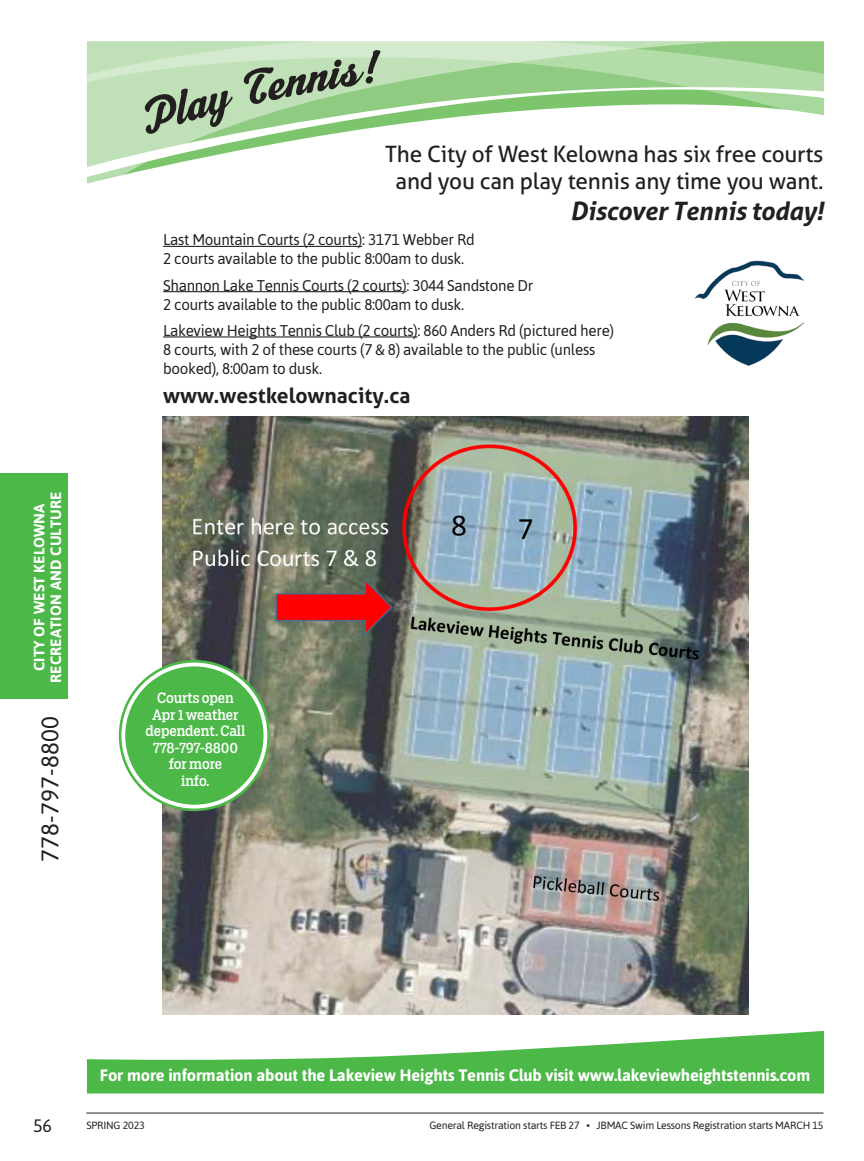
<style>
.page{position:relative;width:864px;height:1161px;background:#fff}
.page>*{position:absolute;margin:0;border:0;box-sizing:border-box;transform-origin:0 0}
.t1{font:italic 700 25.35px "Aller";letter-spacing:-.01em;color:#231f20}
.t2{font:24px "Asap";letter-spacing:.01em;color:#231f20}
.t3{font:22.5px "Aller";letter-spacing:-.01em;color:#231f20}
.t4{font:700 21.15px "Aller";color:#231f20}
.t5{font:18px "Asap";color:#231f20}
.t6{font:700 16.5px "Asap";letter-spacing:-.01em;color:#fff}
.t7{font:15.45px/18.9px "Asap";letter-spacing:-.02em;color:#231f20}
.t8{font:700 15px "Asap";letter-spacing:.01em;color:#fff}
.WK_Program_Name{font:14.1px "Salvo Serif Cond";letter-spacing:-.01em;color:#fff;scale:1.05 1}
.t9{font:10.5px "Asap";letter-spacing:-.02em;color:#231f20}
.s1{font-family:"Myriad"}
</style>
<div class="page">
<hr style="left:86px;top:1113px;width:737px;height:1px;background:#231f20">
<div style="left:0;top:474px;width:68px;height:225px;background:#4cb848"></div>
<svg style="left:87px;top:1031px;width:737px;height:63px;fill:#4cb848"></svg>
<svg style="left:87px;top:122px;width:327px;height:62px"></svg>
<svg style="left:87px;top:41px;width:737px;height:81px;background:#b6ddac"></svg>
<hr style="left:163px;top:246px;width:199px;height:1px;background:#231f20">
<hr style="left:163px;top:291px;width:244px;height:1px;background:#231f20">
<hr style="left:163px;top:336px;width:255px;height:2px;background:#231f20">
<img style="left:163px;top:417px;width:585px;height:597px">
<img style="left:694px;top:260px;width:109px;height:105px">
<div style="left:119px;top:660px;width:151px;height:151px;background:#4cb848;border-radius:50%"></div>
<div style="left:121px;top:663px;width:146px;height:146px;border:4px solid #fff;border-radius:50%"></div>
<svg style="left:136px;top:50px;width:248px;height:85px;background:#bcdfb2"></svg>
<p class="t3" style="left:385px;top:140px;width:440px">The City of West Kelowna has six free courts</p>
<p class="t3" style="left:396px;top:167px;width:429px">and you can play tennis any time you want.</p>
<p class="t1" style="left:570px;top:195px;width:255px">Discover Tennis today!</p>
<p class="t8" style="left:30px;top:671px;width:169px;rotate:-90deg">CITY OF WEST KELOWNA</p>
<p class="t8" style="left:47px;top:683px;width:193px;rotate:-90deg">RECREATION AND CULTURE</p>
<p class="t2" style="left:36px;top:862px;width:148px;rotate:-90deg">778-797-8800</p>
<p class="t7" style="left:163px;top:230px;width:313px">Last Mountain Courts (2 courts): 3171 Webber Rd</p>
<p class="t7" style="left:163px;top:249px;width:302px">2 courts available to the public 8:00am to dusk.</p>
<p class="t7" style="left:163px;top:276px;width:372px">Shannon Lake Tennis Courts (2 courts): 3044 Sandstone Dr</p>
<p class="t7" style="left:163px;top:295px;width:302px">2 courts available to the public 8:00am to dusk.</p>
<p class="t7" style="left:163px;top:321px;width:453px">Lakeview Heights Tennis Club (2 courts): 860 Anders Rd (pictured here)</p>
<p class="t7" style="left:163px;top:340px;width:434px">8 courts, with 2 of these courts (7 <span class="s1">&amp;</span> 8) available to the public (unless booked), 8:00am to dusk.</p>
<p class="t4" style="left:163px;top:382px;width:249px">www.westkelownacity.ca</p>
<p class="WK_Program_Name" style="left:157px;top:688px;width:75px">Courts open</p>
<p class="WK_Program_Name" style="left:152px;top:705px;width:84px">Apr 1 weather</p>
<p class="WK_Program_Name" style="left:146px;top:722px;width:96px">dependent. Call</p>
<p class="WK_Program_Name" style="left:153px;top:738px;width:83px">778-797-8800</p>
<p class="WK_Program_Name" style="left:169px;top:755px;width:52px">for more</p>
<p class="WK_Program_Name" style="left:181px;top:771px;width:29px">info.</p>
<p class="t6" style="left:100px;top:1065px;width:712px">For more information about the Lakeview Heights Tennis Club visit www.lakeviewheightstennis.com</p>
<p class="t5" style="left:33px;top:1115px;width:21px">56</p>
<p class="t9" style="left:86px;top:1119px;width:60px">SPRING 2023</p>
<p class="t9" style="left:429px;top:1119px;width:396px">General Registration starts FEB 27 • JBMAC Swim Lessons Registration starts MARCH 15</p>
</div>
